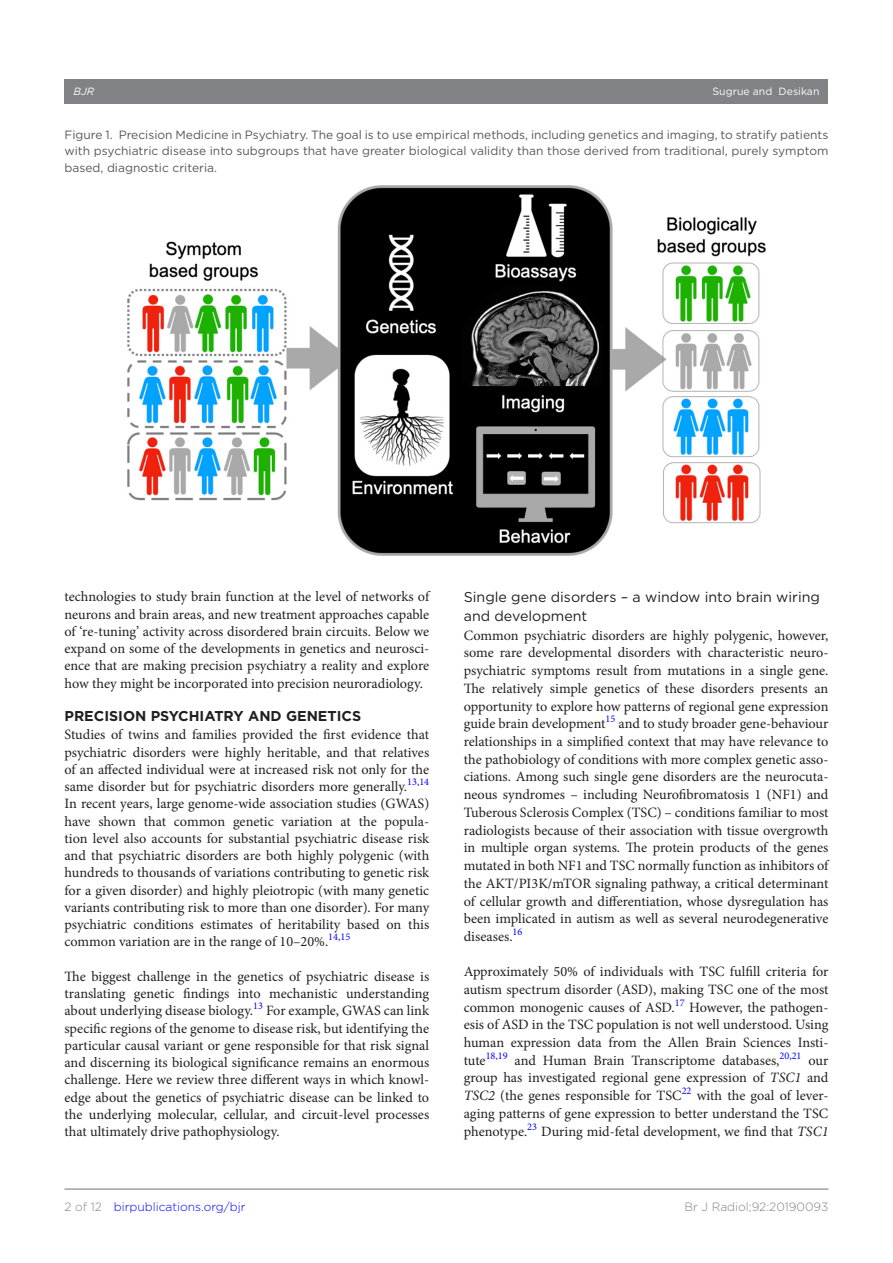
<style>
.page{position:relative;width:893px;height:1263px;background:#fff}
.page>*{position:absolute;margin:0;border:0;box-sizing:border-box;transform-origin:0 0}
.t1{font:14.25px/17.2px "Minion Pro";color:#231f20;text-align:justify}
.t2{font:14.25px/18.8px "Gotham";color:#231f20}
.t3{font:700 14.25px "Gotham";color:#231f20}
.t4{font:12px/16.5px "Gotham";color:#57585a;text-align:justify}
.t5{font:300 12px "Gotham";color:#00f}
.t6{font:300 12px "Gotham";color:#808285}
.t7{font:10.5px "Gotham";color:#fff}
.t8{font:italic 10.5px "Gotham";color:#fff}
.s1{font-style:italic}
.s2{color:#808285}
</style>
<div class="page">
<hr style="left:64px;top:1188px;width:764px;height:2px;background:#808285">
<div style="left:64px;top:79px;width:764px;height:24px;background:#808285"></div>
<img style="left:127px;top:186px;width:638px;height:370px">
<p class="t8" style="left:74px;top:85px;width:22px">BJR</p>
<p class="t7" style="left:713px;top:85px;width:108px">Sugrue and Desikan</p>
<p class="t4" style="left:64px;top:126px;width:765px">Figure 1. Precision Medicine in Psychiatry. The goal is to use empirical methods, including genetics and imaging, to stratify patients with psychiatric disease into subgroups that have greater biological validity than those derived from traditional, purely symptom based, diagnostic criteria.</p>
<p class="t1" style="left:64px;top:588px;width:366px">technologies to study brain function at the level of networks of neurons and brain areas, and new treatment approaches capable of ‘re-tuning’ activity across disordered brain circuits. Below we expand on some of the developments in genetics and neurosci&shy;ence that are making precision psychiatry a reality and explore how they might be incorporated into precision neuroradiology.</p>
<p class="t3" style="left:64px;top:707px;width:298px">PRECISION PSYCHIATRY AND GENETICS</p>
<p class="t1" style="left:64px;top:726px;width:366px">Studies of twins and families provided the first evidence that psychiatric disorders were highly heritable, and that relatives of an affected individual were at increased risk not only for the same disorder but for psychiatric disorders more generally.<sup>13,14<br></sup>In recent years, large genome-wide association studies (GWAS) have shown that common genetic variation at the popula&shy;tion level also accounts for substantial psychiatric disease risk and that psychiatric disorders are both highly polygenic (with hundreds to thousands of variations contributing to genetic risk for a given disorder) and highly pleiotropic (with many genetic variants contributing risk to more than one disorder). For many psychiatric conditions estimates of heritability based on this common variation are in the range of 10–20%.<sup>14,15</sup></p>
<p class="t1" style="left:64px;top:968px;width:366px">The biggest challenge in the genetics of psychiatric disease is translating genetic findings into mechanistic understanding about underlying disease biology.<sup>13</sup> For example, GWAS can link specific regions of the genome to disease risk, but identifying the particular causal variant or gene responsible for that risk signal and discerning its biological significance remains an enormous challenge. Here we review three different ways in which knowl&shy;edge about the genetics of psychiatric disease can be linked to the underlying molecular, cellular, and circuit-level processes that ultimately drive pathophysiology.</p>
<p class="t2" style="left:464px;top:588px;width:358px">Single gene disorders – a window into brain wiring and development</p>
<p class="t1" style="left:464px;top:626px;width:366px;line-height:17.7px">Common psychiatric disorders are highly polygenic, however, some rare developmental disorders with characteristic neuro&shy;psychiatric symptoms result from mutations in a single gene.<br>The relatively simple genetics of these disorders presents an opportunity to explore how patterns of regional gene expression guide brain development<sup>15</sup> and to study broader gene-behaviour relationships in a simplified context that may have relevance to the pathobiology of conditions with more complex genetic asso&shy;ciations. Among such single gene disorders are the neurocuta&shy;neous syndromes – including Neurofibromatosis 1 (NF1) and Tuberous Sclerosis Complex (TSC) – conditions familiar to most radiologists because of their association with tissue overgrowth in multiple organ systems. The protein products of the genes mutated in both NF1 and TSC normally function as inhibitors of the AKT/PI3K/mTOR signaling pathway, a critical determinant of cellular growth and differentiation, whose dysregulation has been implicated in autism as well as several neurodegenerative diseases.<sup>16</sup></p>
<p class="t1" style="left:464px;top:963px;width:366px;line-height:17.7px">Approximately 50% of individuals with TSC fulfill criteria for autism spectrum disorder (ASD), making TSC one of the most common monogenic causes of ASD.<sup>17</sup> However, the pathogen&shy;esis of ASD in the TSC population is not well understood. Using human expression data from the Allen Brain Sciences Insti&shy;tute<sup>18,19</sup> and Human Brain Transcriptome databases,<sup>20,21</sup> our group has investigated regional gene expression of <span class="s1">TSC1</span> and <span class="s1">TSC2</span> (the genes responsible for TSC<sup>22</sup> with the goal of lever&shy;aging patterns of gene expression to better understand the TSC phenotype.<sup>23</sup> During mid-fetal development, we find that <span class="s1">TSC1</span></p>
<p class="t5" style="left:64px;top:1199px;width:183px"><span class="s2">2 of 12</span> birpublications.org/bjr</p>
<p class="t6" style="left:684px;top:1199px;width:146px">Br J Radiol;92:20190093</p>
</div>
